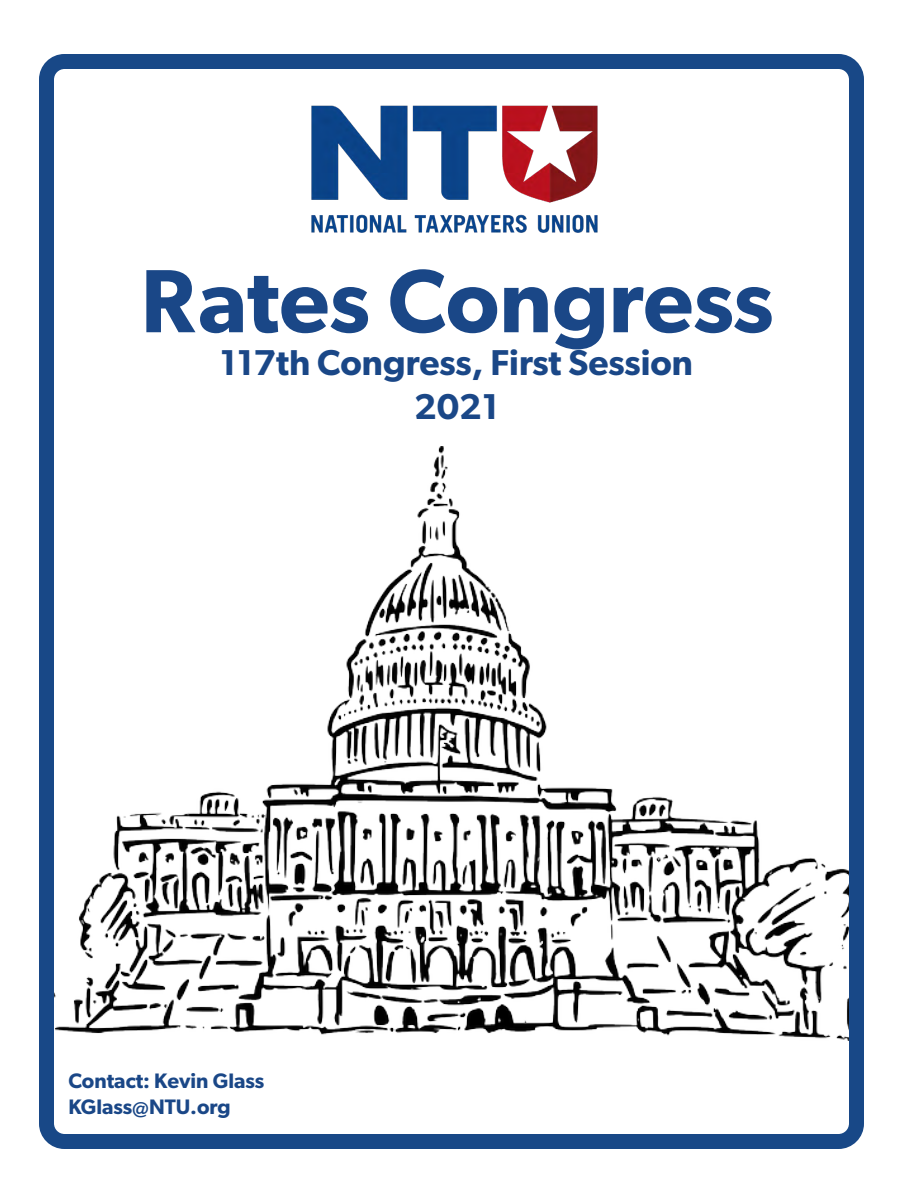
<style>
.page{position:relative;width:918px;height:1188px;background:#fff}
.page>*{position:absolute;margin:0;border:0;box-sizing:border-box;transform-origin:0 0}
.t1{font:600 90px "Gibson";color:#1a4787}
.t2{font:600 36px/43.2px "Gibson";color:#1a4787;text-align:center}
.t3{font:600 21px/25.2px "Gibson";color:#1a4787}
</style>
<div class="page">
<img style="left:55px;top:446px;width:793px;height:594px">
<div style="left:39px;top:54px;width:825px;height:1095px;border:15px solid #184887;border-radius:18px"></div>
<img style="left:311px;top:105px;width:287px;height:128px">
<h1 class="t1" style="left:141px;top:247px;width:634px">Rates Congress</h1>
<h2 class="t2" style="left:220px;top:341px;width:475px">117th Congress, First Session<br>2021</h2>
<p class="t3" style="left:68px;top:1068px;width:197px">Contact: Kevin Glass<br>KGlass@NTU.org</p>
</div>
